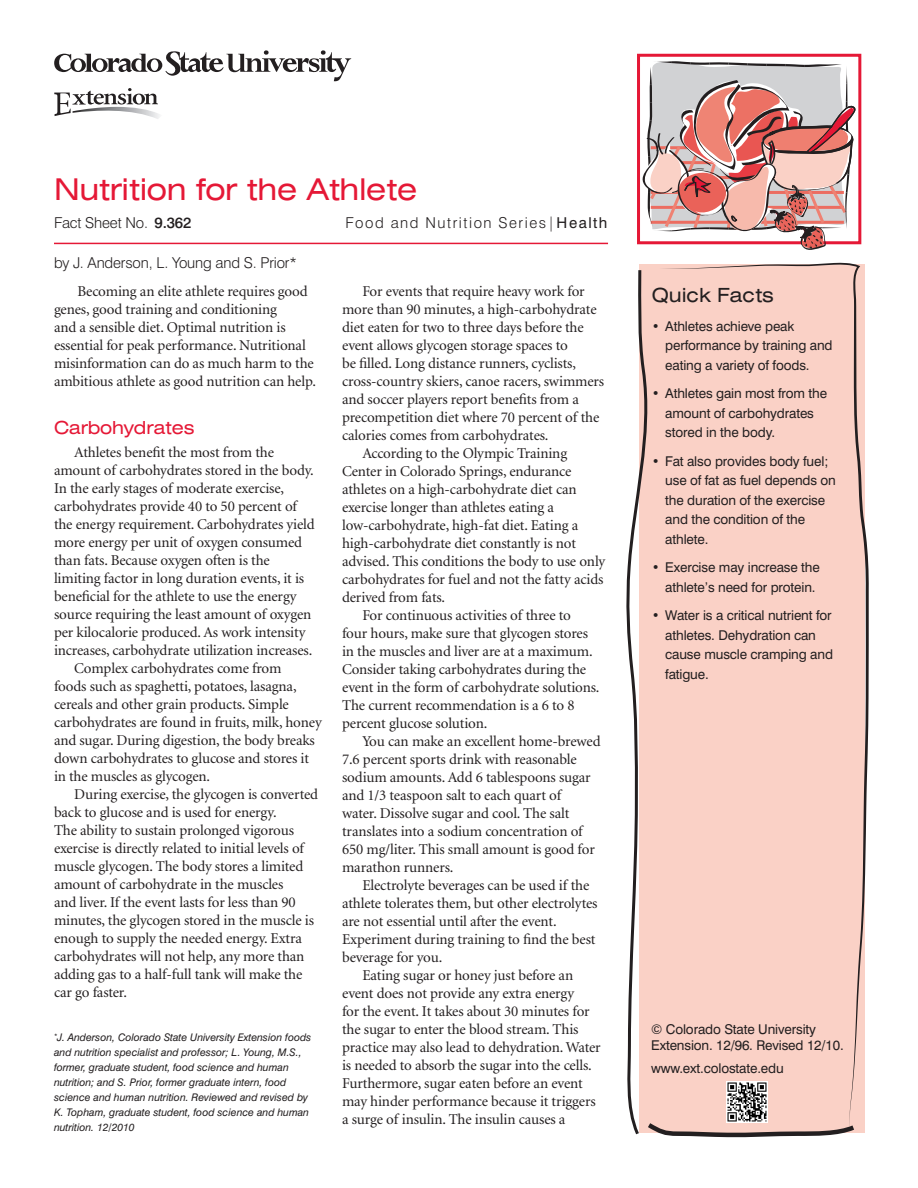
<style>
.page{position:relative;width:918px;height:1188px;background:#fff}
.page>*{position:absolute;margin:0;border:0;box-sizing:border-box;transform-origin:0 0}
.t1{font:expanded 30px "Swiss 721 BT";letter-spacing:-.01em;color:#e51836}
.QF_subhead{font:expanded 19.5px "Swiss 721 BT";color:#231f20}
.subhead_1{font:expanded 18px "Swiss 721 BT";letter-spacing:-.01em;color:#e51836}
.body{font:15px/18px "Minion";letter-spacing:-.01em;color:#231f20}
.author{font:300 15px "Swiss 721 BT";letter-spacing:-.01em;color:#231f20}
.series___category{font:300 15px "Swiss 721 BT";letter-spacing:.1em;color:#231f20}
.series___category-2{font:300 15px "Swiss 721 BT";letter-spacing:-.01em;color:#231f20}
.QF_text_bulleted{font:13.5px/19.5px "Swiss 721 BT";letter-spacing:-.01em;color:#231f20}
.copyright{font:13.5px/16.5px "Swiss 721 BT";letter-spacing:-.01em;color:#231f20}
.Web_address{font:13.5px "Swiss 721 BT";letter-spacing:-.01em;color:#231f20}
.author_info{font:italic 10.5px/15px "Swiss 721 BT";color:#231f20}
.s1{font-weight:500}
.s2{font-weight:400}
</style>
<div class="page">
<hr style="left:54px;top:243px;width:554px;height:1px;background:#e51836">
<svg style="left:54px;top:88px;width:106px;height:31px"></svg>
<svg style="left:54px;top:50px;width:297px;height:31px"></svg>
<div style="left:637px;top:54px;width:224px;height:190px;border:3px solid #e51836"></div>
<svg style="left:659px;top:263px;width:210px;height:868px;fill:#fad1c6"></svg>
<svg style="left:626px;top:267px;width:233px;height:871px;background:#f5cfc5"></svg>
<svg style="left:637px;top:61px;width:223px;height:189px"></svg>
<img style="left:727px;top:1082px;width:40px;height:41px">
<p class="t1" style="left:54px;top:171px;width:365px">Nutrition for the Athlete</p>
<p class="series___category-2" style="left:54px;top:214px;width:139px">Fact Sheet No. <span class="s1">9.362</span></p>
<p class="series___category" style="left:346px;top:214px;width:263px">Food and Nutrition Series|<span class="s2">Health</span></p>
<p class="author" style="left:54px;top:254px;width:244px">by J. Anderson, L. Young and S. Prior*</p>
<p class="body" style="left:54px;top:283px;width:264px;text-indent:24px">Becoming an elite athlete requires good genes, good training and conditioning<br>and a sensible diet. Optimal nutrition is essential for peak performance. Nutritional misinformation can do as much harm to the ambitious athlete as good nutrition can help.</p>
<p class="subhead_1" style="left:54px;top:417px;width:142px">Carbohydrates</p>
<p class="body" style="left:54px;top:444px;width:262px;text-indent:20px">Athletes benefit the most from the amount of carbohydrates stored in the body.<br>In the early stages of moderate exercise, carbohydrates provide 40 to 50 percent of the energy requirement. Carbohydrates yield more energy per unit of oxygen consumed than fats. Because oxygen often is the limiting factor in long duration events, it is beneficial for the athlete to use the energy source requiring the least amount of oxygen per kilocalorie produced. As work intensity increases, carbohydrate utilization increases.</p>
<p class="body" style="left:54px;top:660px;width:269px;text-indent:20px">Complex carbohydrates come from<br>foods such as spaghetti, potatoes, lasagna, cereals and other grain products. Simple carbohydrates are found in fruits, milk, honey and sugar. During digestion, the body breaks down carbohydrates to glucose and stores it in the muscles as glycogen.</p>
<p class="body" style="left:54px;top:786px;width:266px;text-indent:20px">During exercise, the glycogen is converted back to glucose and is used for energy.<br>The ability to sustain prolonged vigorous exercise is directly related to initial levels of muscle glycogen. The body stores a limited amount of carbohydrate in the muscles<br>and liver. If the event lasts for less than 90 minutes, the glycogen stored in the muscle is enough to supply the needed energy. Extra carbohydrates will not help, any more than adding gas to a half-full tank will make the car go faster.</p>
<p class="body" style="left:342px;top:283px;width:264px;text-indent:20px">For events that require heavy work for more than 90 minutes, a high-carbohydrate diet eaten for two to three days before the event allows glycogen storage spaces to<br>be filled. Long distance runners, cyclists, cross-country skiers, canoe racers, swimmers and soccer players report benefits from a precompetition diet where 70 percent of the calories comes from carbohydrates.</p>
<p class="body" style="left:342px;top:445px;width:265px;text-indent:20px">According to the Olympic Training Center in Colorado Springs, endurance athletes on a high-carbohydrate diet can exercise longer than athletes eating a low-carbohydrate, high-fat diet. Eating a high-carbohydrate diet constantly is not advised. This conditions the body to use only carbohydrates for fuel and not the fatty acids derived from fats.</p>
<p class="body" style="left:342px;top:607px;width:259px;text-indent:20px">For continuous activities of three to four hours, make sure that glycogen stores in the muscles and liver are at a maximum.<br>Consider taking carbohydrates during the event in the form of carbohydrate solutions.<br>The current recommendation is a 6 to 8 percent glucose solution.</p>
<p class="body" style="left:342px;top:733px;width:260px;text-indent:20px">You can make an excellent home-brewed 7.6 percent sports drink with reasonable sodium amounts. Add 6 tablespoons sugar and 1/3 teaspoon salt to each quart of<br>water. Dissolve sugar and cool. The salt translates into a sodium concentration of 650 mg/liter. This small amount is good for marathon runners.</p>
<p class="body" style="left:342px;top:877px;width:257px;text-indent:20px">Electrolyte beverages can be used if the athlete tolerates them, but other electrolytes are not essential until after the event.<br>Experiment during training to find the best beverage for you.</p>
<p class="body" style="left:342px;top:967px;width:260px;text-indent:20px">Eating sugar or honey just before an event does not provide any extra energy<br>for the event. It takes about 30 minutes for the sugar to enter the blood stream. This practice may also lead to dehydration. Water is needed to absorb the sugar into the cells.<br>Furthermore, sugar eaten before an event may hinder performance because it triggers a surge of insulin. The insulin causes a</p>
<p class="author_info" style="left:54px;top:1030px;width:259px"><sup>*</sup>J. Anderson, Colorado State University Extension foods and nutrition specialist and professor; L. Young, M.S., former, graduate student, food science and human nutrition; and S. Prior, former graduate intern, food science and human nutrition. Reviewed and revised by K. Topham, graduate student, food science and human nutrition. 12/2010</p>
<p class="QF_subhead" style="left:652px;top:284px;width:124px">Quick Facts</p>
<p class="QF_text_bulleted" style="left:665px;top:316px;width:169px;text-indent:-14px">• Athletes achieve peak performance by training and eating a variety of foods.</p>
<p class="QF_text_bulleted" style="left:665px;top:384px;width:163px;text-indent:-14px">• Athletes gain most from the amount of carbohydrates stored in the body.</p>
<p class="QF_text_bulleted" style="left:665px;top:451px;width:172px;text-indent:-14px">• Fat also provides body fuel; use of fat as fuel depends on the duration of the exercise and the condition of the athlete.</p>
<p class="QF_text_bulleted" style="left:665px;top:558px;width:156px;text-indent:-14px">• Exercise may increase the athlete’s need for protein.</p>
<p class="QF_text_bulleted" style="left:665px;top:606px;width:169px;text-indent:-14px">• Water is a critical nutrient for athletes. Dehydration can cause muscle cramping and fatigue.</p>
<p class="copyright" style="left:651px;top:1020px;width:194px">© Colorado State University<br>Extension. 12/96. Revised 12/10.</p>
<p class="Web_address" style="left:651px;top:1060px;width:134px">www.ext.colostate.edu</p>
</div>
